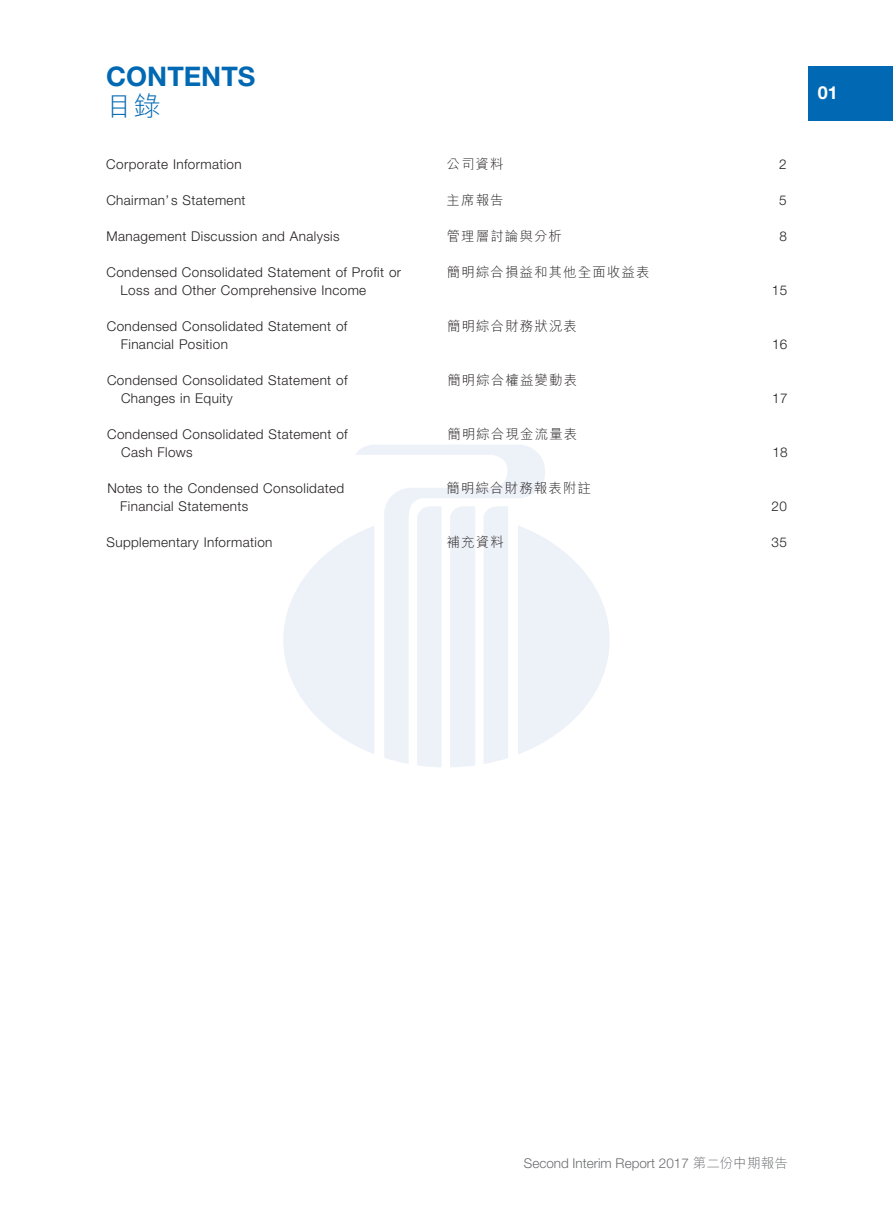
<style>
.page{position:relative;width:893px;height:1212px;background:#fff}
.page>*{position:absolute;margin:0;border:0;box-sizing:border-box;transform-origin:0 0}
.t1{font:700 27px "Helvetica Neue LT Std";color:#0168b3}
.t2{font:300 27px "M Hei HK";color:#0168b3}
.t3{font:700 18px "Helvetica Neue LT Std";color:#fff}
.t4{font:300 13.5px "Helvetica Neue LT Std";letter-spacing:.03em;color:#231f20}
.t5{font:300 13.5px "M Hei HK";letter-spacing:.08em;color:#231f20}
.t6{font:300 13.5px "Helvetica Neue LT Std";color:#6c6d70}
.s1{font-family:"M Hei HK"}
</style>
<div class="page">
<div style="left:808px;top:66px;width:85px;height:55px;background:#0168b3"></div>
<svg style="left:356px;top:445px;width:189px;height:319px"></svg>
<svg style="left:283px;top:525px;width:91px;height:229px"></svg>
<div style="left:450px;top:506px;width:25px;height:261px;background:#edf1f8"></div>
<svg style="left:518px;top:525px;width:92px;height:229px"></svg>
<div style="left:484px;top:506px;width:24px;height:258px;background:#edf1f8"></div>
<h1 class="t1" style="left:106px;top:60px;width:151px">CONTENTS</h1>
<h1 class="t2" style="left:106px;top:87px;width:56px">目錄</h1>
<p class="t4" style="left:106px;top:156px;width:137px">Corporate Information</p>
<p class="t5" style="left:447px;top:155px;width:59px">公司資料</p>
<p class="t4" style="left:779px;top:156px;width:9px">2</p>
<p class="t4" style="left:106px;top:192px;width:141px">Chairman’ s Statement</p>
<p class="t5" style="left:447px;top:191px;width:59px">主席報告</p>
<p class="t4" style="left:779px;top:192px;width:9px">5</p>
<p class="t4" style="left:106px;top:228px;width:235px">Management Discussion and Analysis</p>
<p class="t5" style="left:447px;top:227px;width:117px">管理層討論與分析</p>
<p class="t4" style="left:779px;top:228px;width:9px">8</p>
<p class="t4" style="left:107px;top:264px;width:296px">Condensed Consolidated Statement of Profit or</p>
<p class="t5" style="left:447px;top:263px;width:204px">簡明綜合損益和其他全面收益表</p>
<p class="t4" style="left:121px;top:282px;width:247px">Loss and Other Comprehensive Income</p>
<p class="t4" style="left:772px;top:282px;width:17px">15</p>
<p class="t4" style="left:107px;top:318px;width:242px">Condensed Consolidated Statement of</p>
<p class="t5" style="left:447px;top:317px;width:131px">簡明綜合財務狀況表</p>
<p class="t4" style="left:121px;top:336px;width:109px">Financial Position</p>
<p class="t4" style="left:772px;top:336px;width:17px">16</p>
<p class="t4" style="left:107px;top:372px;width:242px">Condensed Consolidated Statement of</p>
<p class="t5" style="left:447px;top:371px;width:131px">簡明綜合權益變動表</p>
<p class="t4" style="left:121px;top:390px;width:113px">Changes in Equity</p>
<p class="t4" style="left:772px;top:390px;width:17px">17</p>
<p class="t4" style="left:107px;top:426px;width:242px">Condensed Consolidated Statement of</p>
<p class="t5" style="left:447px;top:425px;width:131px">簡明綜合現金流量表</p>
<p class="t4" style="left:121px;top:444px;width:73px">Cash Flows</p>
<p class="t4" style="left:772px;top:444px;width:17px">18</p>
<p class="t4" style="left:107px;top:480px;width:238px">Notes to the Condensed Consolidated</p>
<p class="t5" style="left:447px;top:479px;width:146px">簡明綜合財務報表附註</p>
<p class="t4" style="left:120px;top:498px;width:130px">Financial Statements</p>
<p class="t4" style="left:771px;top:498px;width:17px">20</p>
<p class="t4" style="left:106px;top:534px;width:167px">Supplementary Information</p>
<p class="t5" style="left:447px;top:533px;width:59px">補充資料</p>
<p class="t4" style="left:771px;top:534px;width:17px">35</p>
<h2 class="t3" style="left:818px;top:82px;width:22px">01</h2>
<p class="t6" style="left:524px;top:1155px;width:266px">Second Interim Report 2017 <span class="s1">第二份中期報告</span></p>
</div>
